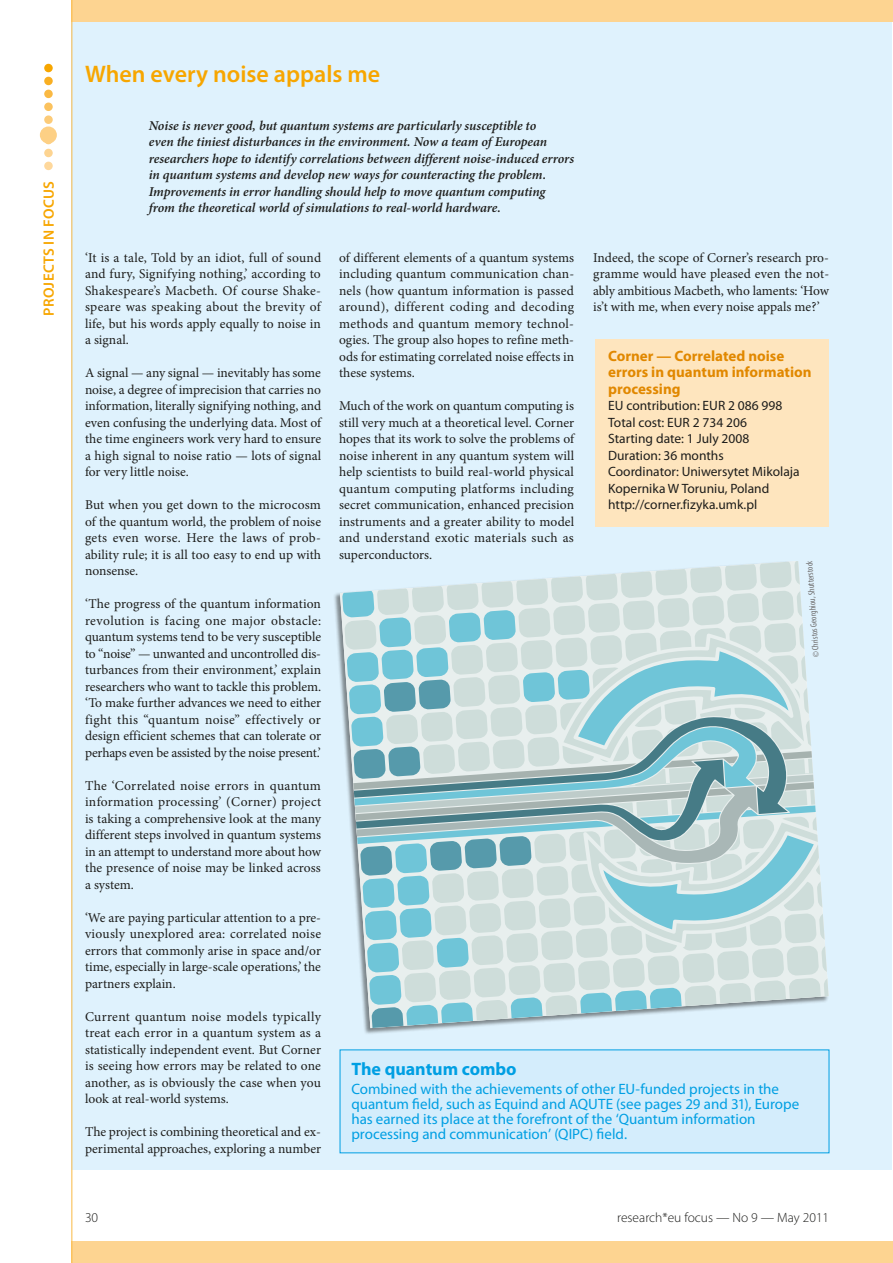
<style>
.page{position:relative;width:893px;height:1263px;background:#fff}
.page>*{position:absolute;margin:0;border:0;box-sizing:border-box;transform-origin:0 0}
.t1{font:600 24px "Myriad Pro";color:#f7a600}
.t2{font:700 18px "Myriad Pro";letter-spacing:-.005em;color:#009fe3}
.t3{font:15px/15px "Myriad Pro";color:#009fe3}
.t4{font:700 15px/16.5px "Myriad Pro";color:#e18800}
.t5{font:600 15px "Myriad Pro";letter-spacing:.02em;color:#f7a600}
.t6{font:13.5px/16.5px "Minion Pro";color:#1d1d1b;text-align:justify}
.t7{font:italic 600 13.5px/16.5px "Minion Pro";letter-spacing:-.005em;color:#1d1d1b}
.t8{font:13.5px/16.5px "Myriad Pro";color:#1d1d1b}
.t9{font:300 13.5px "Myriad Pro";color:#1d1d1b}
.t10{font:condensed 9px "Myriad Pro";color:#706f6f}
</style>
<div class="page">
<div style="left:71px;top:2px;width:821px;height:1167px;background:#dff2fd"></div>
<div style="left:72px;top:0;width:821px;height:21px;background:#fdd491"></div>
<div style="left:72px;top:1242px;width:821px;height:21px;background:#fdd491"></div>
<hr style="left:71px;top:0;width:1px;height:1263px;background:#fab943">
<div style="left:44px;top:64px;width:9px;height:8px;background:#f7a600;border-radius:50%"></div>
<div style="left:44px;top:77px;width:9px;height:8px;background:#f9af22;border-radius:50%"></div>
<div style="left:44px;top:90px;width:9px;height:8px;background:#fab943;border-radius:50%"></div>
<div style="left:44px;top:103px;width:9px;height:8px;background:#fbc25e;border-radius:50%"></div>
<div style="left:44px;top:115px;width:9px;height:9px;background:#fccb78;border-radius:50%"></div>
<div style="left:44px;top:149px;width:9px;height:8px;background:#fdd491;border-radius:50%"></div>
<div style="left:44px;top:162px;width:9px;height:8px;background:#fed89c;border-radius:50%"></div>
<div style="left:40px;top:126px;width:17px;height:18px;background:#fdd085;border-radius:50%"></div>
<div style="left:334px;top:561px;width:495px;height:473px;background:#1d1d1b;opacity:.5"></div>
<svg style="left:340px;top:561px;width:489px;height:467px"></svg>
<div style="left:595px;top:339px;width:234px;height:188px;background:#fee5be"></div>
<div style="left:340px;top:1050px;width:489px;height:103px;background:#d4edfc"></div>
<p class="t5" style="left:39px;top:316px;width:137px;rotate:-90deg">projects IN FOCUS</p>
<h1 class="t1" style="left:85px;top:58px;width:297px">When every noise appals me</h1>
<p class="t7" style="left:149px;top:117px;width:427px">Noise is never good, but quantum systems are particularly susceptible to<br>even the tiniest disturbances in the environment. Now a team of European researchers hope to identify correlations between different noise-induced errors in quantum systems and develop new ways for counteracting the problem.<br>Improvements in error handling should help to move quantum computing from the theoretical world of simulations to real-world hardware.</p>
<p class="t6" style="left:85px;top:249px;width:238px">‘It is a tale, Told by an idiot, full of sound and fury, Signifying nothing,’ according to Shakespeare’s Macbeth. Of course Shake&shy;speare was speaking about the brevity of life, but his words apply equally to noise in a signal.</p>
<p class="t6" style="left:85px;top:365px;width:238px">A signal — any signal — inevitably has some noise, a degree of imprecision that carries no information, literally signifying nothing, and even confusing the underlying data. Most of the time engineers work very hard to ensure a high signal to noise ratio — lots of signal for very little noise.</p>
<p class="t6" style="left:85px;top:497px;width:238px">But when you get down to the microcosm of the quantum world, the problem of noise gets even worse. Here the laws of prob&shy;ability rule; it is all too easy to end up with nonsense.</p>
<p class="t6" style="left:85px;top:596px;width:238px">‘The progress of the quantum information revolution is facing one major obstacle: quantum systems tend to be very susceptible to “noise” — unwanted and uncontrolled dis&shy;turbances from their environment,’ explain researchers who want to tackle this problem. ‘To make further advances we need to either fight this “quantum noise” effectively or design efficient schemes that can tolerate or perhaps even be assisted by the noise present.’</p>
<p class="t6" style="left:85px;top:777px;width:238px">The ‘Correlated noise errors in quantum information processing’ (Corner) project is taking a comprehensive look at the many different steps involved in quantum systems in an attempt to understand more about how the presence of noise may be linked across a system.</p>
<p class="t6" style="left:85px;top:909px;width:238px">‘We are paying particular attention to a pre&shy;viously unexplored area: correlated noise errors that commonly arise in space and/or time, especially in large-scale operations,’ the partners explain.</p>
<p class="t6" style="left:85px;top:1008px;width:238px">Current quantum noise models typically treat each error in a quantum system as a statistically independent event. But Corner is seeing how errors may be related to one another, as is obviously the case when you look at real-world systems.</p>
<p class="t6" style="left:85px;top:1124px;width:238px">The project is combining theoretical and ex&shy;perimental approaches, exploring a number</p>
<p class="t6" style="left:339px;top:249px;width:237px">of different elements of a quantum systems including quantum communication chan&shy;nels (how quantum information is passed around), different coding and decoding methods and quantum memory technol&shy;ogies. The group also hopes to refine meth&shy;ods for estimating correlated noise effects in these systems.</p>
<p class="t6" style="left:339px;top:398px;width:237px">Much of the work on quantum computing is still very much at a theoretical level. Corner hopes that its work to solve the problems of noise inherent in any quantum system will help scientists to build real-world physical quantum computing platforms including secret communication, enhanced precision instruments and a greater ability to model and understand exotic materials such as superconductors.</p>
<p class="t6" style="left:593px;top:249px;width:238px">Indeed, the scope of Corner’s research pro&shy;gramme would have pleased even the not&shy;ably ambitious Macbeth, who laments: ‘How is’t with me, when every noise appals me?’</p>
<p class="t4" style="left:608px;top:347px;width:205px">Corner — Correlated noise errors in quantum information processing</p>
<p class="t8" style="left:608px;top:397px;width:193px">EU contribution: EUR 2 086 998<br>Total cost: EUR 2 734 206<br>Starting date: 1 July 2008<br>Duration: 36 months<br>Coordinator: Uniwersytet Mikolaja<br>Kopernika W Toruniu, Poland http://corner.fizyka.umk.pl</p>
<p class="t10" style="left:811px;top:658px;width:99px;rotate:-94deg">© Christos Georghiou, Shutterstock</p>
<h2 class="t2" style="left:351px;top:1057px;width:167px">The quantum combo</h2>
<p class="t3" style="left:351px;top:1081px;width:450px">Combined with the achievements of other EU-funded projects in the quantum field, such as Equind and AQUTE (see pages 29 and 31), Europe has earned its place at the forefront of the ‘Quantum information processing and communication’ (QIPC) field.</p>
<p class="t9" style="left:85px;top:1210px;width:15px">30</p>
<p class="t9" style="left:617px;top:1210px;width:213px">research*eu focus — No 9 — May 2011</p>
</div>
